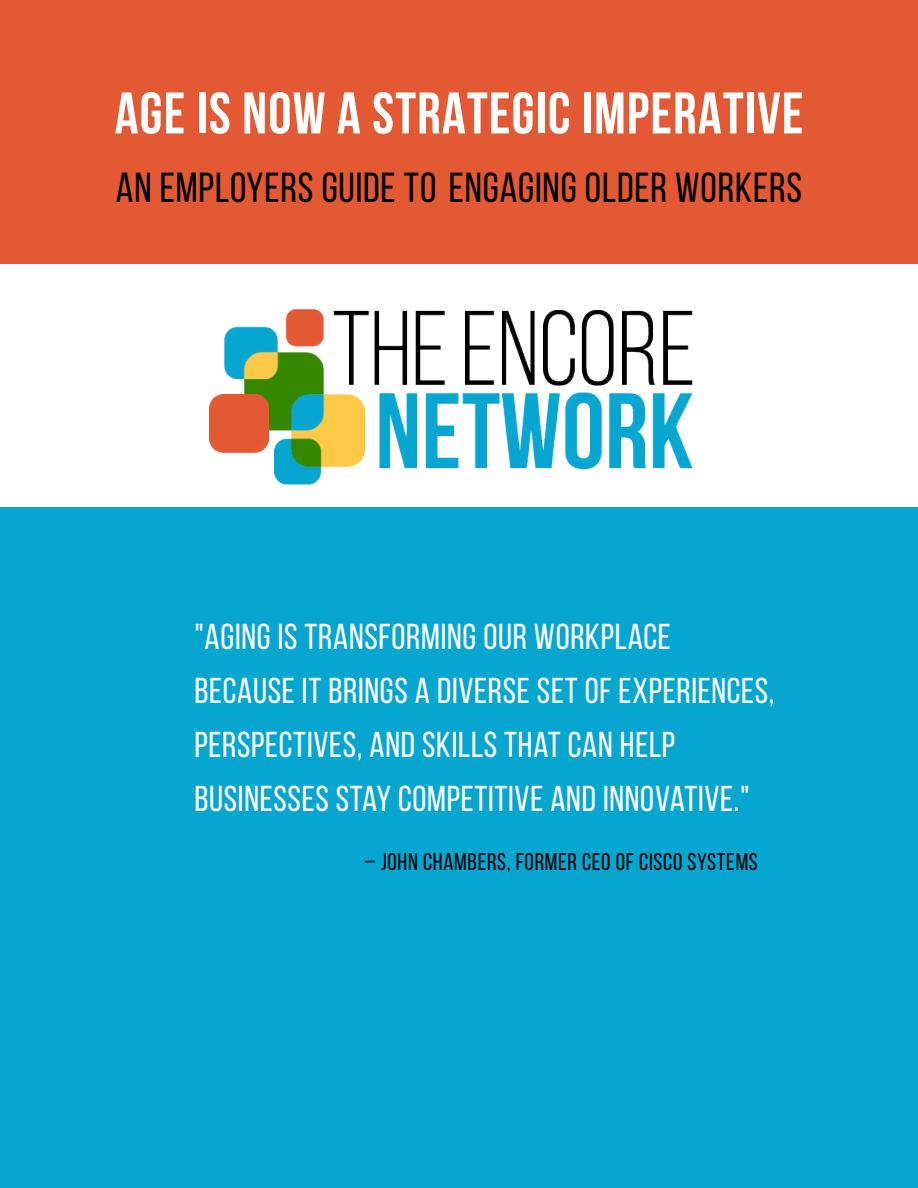
<style>
.page{position:relative;width:918px;height:1188px;background:#fff}
.page>*{position:absolute;margin:0;border:0;box-sizing:border-box;transform-origin:0 0}
.t1{font:700 58.5px "Bebas Neue";letter-spacing:.02em;color:#fff}
.t2{font:42px "Bebas Neue";letter-spacing:.02em;color:#000}
.t3{font:36px/54px "Bebas Neue";letter-spacing:.02em;color:#fff}
.t4{font:24px "Bebas Neue";letter-spacing:.03em;color:#000}
</style>
<div class="page">
<div style="left:0;top:0;width:918px;height:264px;background:#e35933"></div>
<img style="left:210px;top:309px;width:483px;height:176px">
<div style="left:0;top:508px;width:918px;height:680px;background:#07a6d1"></div>
<h1 class="t1" style="left:115px;top:81px;width:690px">AGE IS NOW A STRATEGIC IMPERATIVE</h1>
<p class="t2" style="left:116px;top:165px;width:688px">AN EMPLOYERS GUIDE TO ENGAGING OLDER WORKERS</p>
<p class="t3" style="left:194px;top:609px;width:582px">"AGING IS TRANSFORMING OUR WORKPLACE BECAUSE IT BRINGS A DIVERSE SET OF EXPERIENCES, PERSPECTIVES, AND SKILLS THAT CAN HELP BUSINESSES STAY COMPETITIVE AND INNOVATIVE."</p>
<p class="t4" style="left:365px;top:848px;width:395px">– JOHN CHAMBERS, FORMER CEO OF CISCO SYSTEMS</p>
</div>
